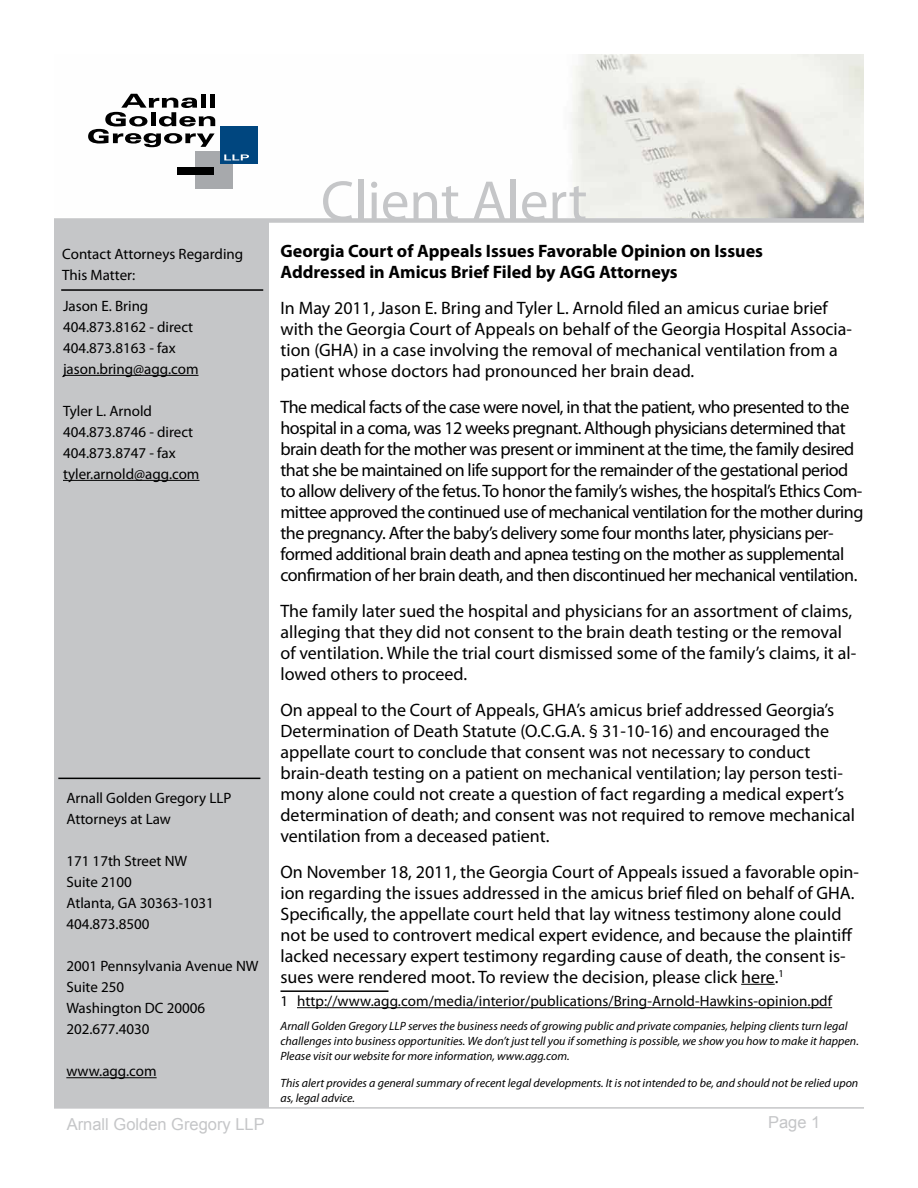
<style>
.page{position:relative;width:918px;height:1188px;background:#fff}
.page>*{position:absolute;margin:0;border:0;box-sizing:border-box;transform-origin:0 0}
.t1{font:57px "Myriad Pro";color:#c5c6c8}
.t2{font:18px/21px "Myriad Pro";color:#000}
.t3{font:18px/21px "Myriad Pro";letter-spacing:-.03em;color:#000}
.t4{font:700 18px/21px "Myriad Pro";color:#000}
.t5{font:16.5px "Arial";color:#c5c6c8}
.t6{font:15px/21px "Myriad Pro";color:#000}
.t7{font:italic 12px/15px "Myriad Pro";color:#000}
</style>
<div class="page">
<div style="left:54px;top:176px;width:214px;height:932px;background:#c5c6c8"></div>
<hr style="left:66px;top:1077px;width:91px;height:1px;background:#000">
<hr style="left:58px;top:778px;width:202px;height:1px;background:#000">
<hr style="left:61px;top:289px;width:202px;height:2px;background:#000">
<hr style="left:54px;top:1107px;width:810px;height:2px;background:#c5c6c8">
<img style="left:54px;top:55px;width:810px;height:163px">
<div style="left:195px;top:151px;width:37px;height:38px;background:#a7a9ac"></div>
<div style="left:177px;top:167px;width:36px;height:7px;background:#000"></div>
<div style="left:220px;top:126px;width:37px;height:38px;background:#00467f"></div>
<svg style="left:224px;top:154px;width:25px;height:6px"></svg>
<svg style="left:88px;top:94px;width:127px;height:53px"></svg>
<div style="left:54px;top:218px;width:810px;height:5px;background:#c5c6c8"></div>
<hr style="left:63px;top:375px;width:136px;height:1px;background:#000">
<hr style="left:63px;top:480px;width:136px;height:1px;background:#000">
<hr style="left:741px;top:984px;width:34px;height:1px;background:#000">
<hr style="left:280px;top:990px;width:108px;height:2px;background:#000">
<hr style="left:297px;top:1007px;width:535px;height:1px;background:#000">
<p class="t6" style="left:62px;top:243px;width:182px">Contact Attorneys Regarding<br>This Matter:</p>
<p class="t6" style="left:63px;top:295px;width:137px">Jason E. Bring<br>404.873.8162 - direct<br>404.873.8163 - fax jason.bring@agg.com</p>
<p class="t6" style="left:63px;top:400px;width:138px">Tyler L. Arnold<br>404.873.8746 - direct<br>404.873.8747 - fax tyler.arnold@agg.com</p>
<p class="t6" style="left:66px;top:787px;width:167px">Arnall Golden Gregory LLP<br>Attorneys at Law</p>
<p class="t6" style="left:66px;top:850px;width:149px">171 17th Street NW<br>Suite 2100<br>Atlanta, GA 30363-1031<br>404.873.8500</p>
<p class="t6" style="left:66px;top:955px;width:194px">2001 Pennsylvania Avenue NW<br>Suite 250<br>Washington DC 20006<br>202.677.4030</p>
<p class="t6" style="left:66px;top:1060px;width:92px">www.agg.com</p>
<h1 class="t1" style="left:321px;top:166px;width:268px">Client Alert</h1>
<p class="t4" style="left:280px;top:239px;width:484px">Georgia Court of Appeals Issues Favorable Opinion on Issues<br>Addressed in Amicus Brief Filed by AGG Attorneys</p>
<p class="t2" style="left:280px;top:297px;width:573px">In May 2011, Jason E. Bring and Tyler L. Arnold filed an amicus curiae brief with the Georgia Court of Appeals on behalf of the Georgia Hospital Associa&shy;tion (GHA) in a case involving the removal of mechanical ventilation from a patient whose doctors had pronounced her brain dead.</p>
<p class="t3" style="left:280px;top:396px;width:584px">The medical facts of the case were novel, in that the patient, who presented to the hospital in a coma, was 12 weeks pregnant. Although physicians determined that brain death for the mother was present or imminent at the time, the family desired that she be maintained on life support for the remainder of the gestational period to allow delivery of the fetus. To honor the family’s wishes, the hospital’s Ethics Com&shy;mittee approved the continued use of mechanical ventilation for the mother during the pregnancy. After the baby’s delivery some four months later, physicians per&shy;formed additional brain death and apnea testing on the mother as supplemental confirmation of her brain death, and then discontinued her mechanical ventilation.</p>
<p class="t2" style="left:280px;top:600px;width:577px">The family later sued the hospital and physicians for an assortment of claims, alleging that they did not consent to the brain death testing or the removal of ventilation. While the trial court dismissed some of the family’s claims, it al&shy;lowed others to proceed.</p>
<p class="t2" style="left:280px;top:699px;width:576px">On appeal to the Court of Appeals, GHA’s amicus brief addressed Georgia’s Determination of Death Statute (O.C.G.A. § 31-10-16) and encouraged the appellate court to conclude that consent was not necessary to conduct brain-death testing on a patient on mechanical ventilation; lay person testi&shy;mony alone could not create a question of fact regarding a medical expert’s determination of death; and consent was not required to remove mechanical ventilation from a deceased patient.</p>
<p class="t2" style="left:280px;top:861px;width:580px">On November 18, 2011, the Georgia Court of Appeals issued a favorable opin&shy;ion regarding the issues addressed in the amicus brief filed on behalf of GHA.<br>Specifically, the appellate court held that lay witness testimony alone could not be used to controvert medical expert evidence, and because the plaintiff lacked necessary expert testimony regarding cause of death, the consent is&shy;sues were rendered moot. To review the decision, please click here.<sup>1</sup></p>
<p class="t6" style="left:280px;top:990px;width:553px">1 http://www.agg.com/media/interior/publications/Bring-Arnold-Hawkins-opinion.pdf</p>
<p class="t7" style="left:280px;top:1018px;width:580px">Arnall Golden Gregory LLP serves the business needs of growing public and private companies, helping clients turn legal challenges into business opportunities. We don’t just tell you if something is possible, we show you how to make it happen.<br>Please visit our website for more information, www.agg.com.</p>
<p class="t7" style="left:280px;top:1075px;width:579px">This alert provides a general summary of recent legal developments. It is not intended to be, and should not be relied upon as, legal advice.</p>
<p class="t5" style="left:67px;top:1114px;width:200px">Arnall Golden Gregory LLP</p>
<p class="t5" style="left:768px;top:1111px;width:54px">Page 1</p>
</div>
